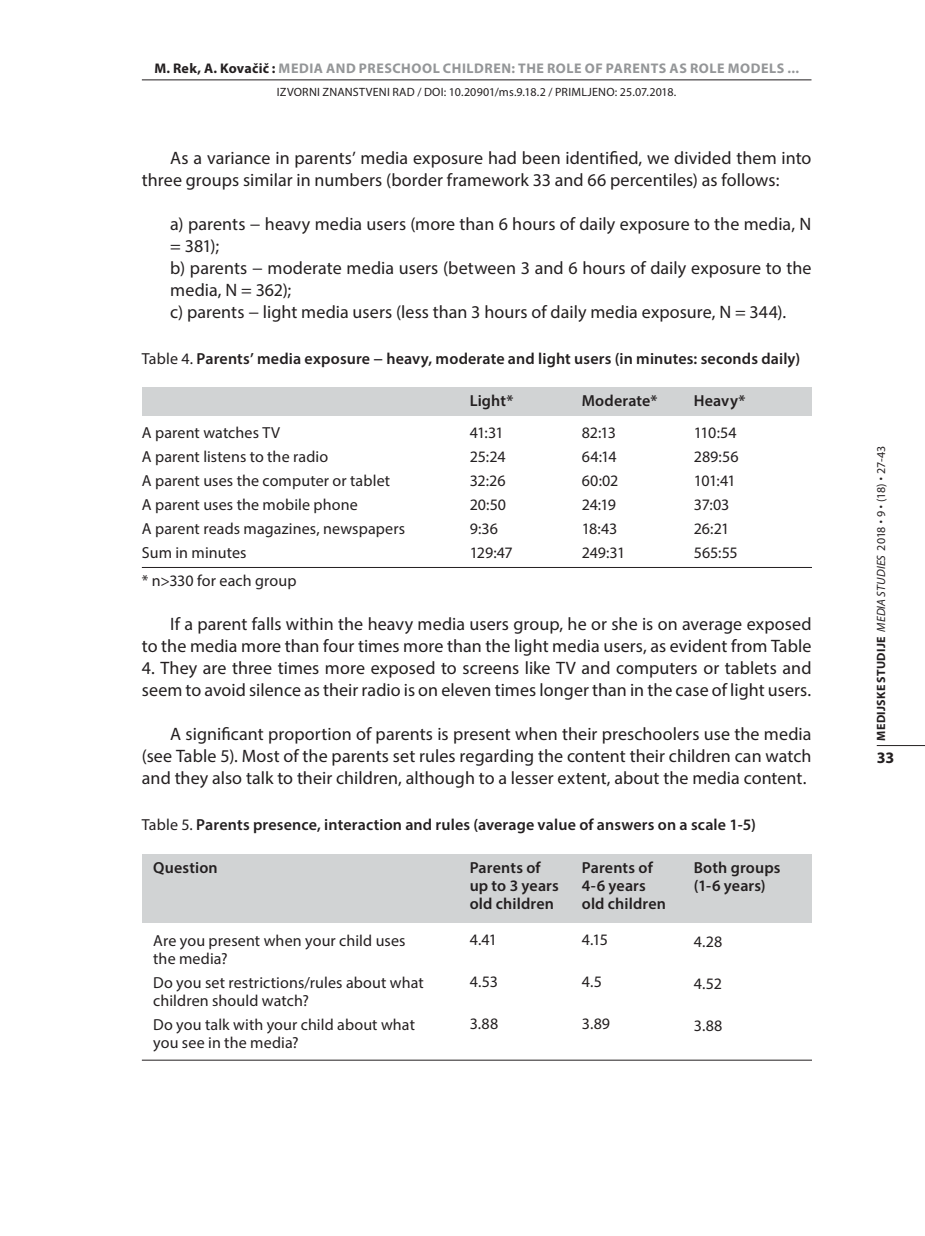
<style>
.page{position:relative;width:925px;height:1236px;background:#fff}
.page>*{position:absolute;margin:0;border:0;box-sizing:border-box;transform-origin:0 0}
.t1{font:18px/22px "Myriad Pro";letter-spacing:.005em;color:#231f20}
.t2{font:16px/24px "Myriad Pro";letter-spacing:.005em;color:#231f20}
.t3{font:600 16px/18px "Myriad Pro";letter-spacing:.01em;color:#231f20}
.t4{font:16px/24px "Myriad Pro";letter-spacing:-.015em;color:#231f20}
.t5{font:16px/24px "Myriad Pro";letter-spacing:-.02em;color:#231f20}
.t6{font:700 16px "Myriad Pro";color:#231f20}
.t7{font:700 14px "Myriad Pro";letter-spacing:.04em;color:#949698}
.t8{font:12px "Myriad Pro";letter-spacing:.015em;color:#231f20}
.t9{font:700 12px "Myriad Pro";letter-spacing:.025em;color:#231f20}
.s1{color:#231f20}
.s2{font-weight:400}
.s3{font-weight:400;font-style:italic}
</style>
<div class="page">
<hr style="left:142px;top:79px;width:669px;height:1px;background:#231f20">
<hr style="left:876px;top:745px;width:48px;height:1px;background:#231f20">
<hr style="left:142px;top:567px;width:669px;height:1px;background:#231f20">
<div style="left:142px;top:387px;width:669px;height:28px;background:#d1d3d4"></div>
<hr style="left:142px;top:1060px;width:669px;height:1px;background:#231f20">
<div style="left:142px;top:854px;width:669px;height:68px;background:#d1d3d4"></div>
<p class="t7" style="left:154px;top:59px;width:646px"><span class="s1">M. REK, A. KOVAČIČ :</span> MEDIA AND PRESCHOOL CHILDREN: THE ROLE OF PARENTS AS ROLE MODELS ...</p>
<p class="t8" style="left:277px;top:84px;width:401px">IZVORNI ZNANSTVENI RAD / DOI: 10.20901/ms.9.18.2 / PRIMLJENO: 25.07.2018.</p>
<p class="t1" style="left:142px;top:146px;width:670px;text-indent:28px">As a variance in parents’ media exposure had been identified, we divided them into three groups similar in numbers (border framework 33 and 66 percentiles) as follows:</p>
<p class="t1" style="left:170px;top:212px;width:642px">a) parents − heavy media users (more than 6 hours of daily exposure to the media, N = 381);<br>b) parents − moderate media users (between 3 and 6 hours of daily exposure to the media, N = 362);<br>c) parents − light media users (less than 3 hours of daily media exposure, N = 344).</p>
<p class="t3" style="left:142px;top:349px;width:659px"><span class="s2">Table 4.</span> Parents’ media exposure − heavy, moderate and light users (in minutes: seconds daily)</p>
<p class="t2" style="left:142px;top:420px;width:265px">A parent watches TV<br>A parent listens to the radio<br>A parent uses the computer or tablet<br>A parent uses the mobile phone<br>A parent reads magazines, newspapers<br>Sum in minutes</p>
<p class="t3" style="left:469px;top:391px;width:45px">Light*</p>
<p class="t4" style="left:469px;top:420px;width:45px">41:31<br>25:24<br>32:26<br>20:50<br>9:36<br>129:47</p>
<p class="t3" style="left:581px;top:391px;width:77px">Moderate*</p>
<p class="t5" style="left:581px;top:420px;width:45px">82:13<br>64:14<br>60:02<br>24:19<br>18:43<br>249:31</p>
<p class="t3" style="left:693px;top:391px;width:53px">Heavy*</p>
<p class="t4" style="left:693px;top:420px;width:46px">110:54<br>289:56<br>101:41<br>37:03<br>26:21<br>565:55</p>
<p class="t2" style="left:142px;top:568px;width:156px">* n&gt;330 for each group</p>
<p class="t1" style="left:142px;top:612px;width:670px;text-align:right">If a parent falls within the heavy media users group, he or she is on average exposed<br>to the media more than four times more than the light media users, as evident from Table</p>
<p class="t1" style="left:142px;top:656px;width:671px">4. They are three times more exposed to screens like TV and computers or tablets and seem to avoid silence as their radio is on eleven times longer than in the case of light users.</p>
<p class="t1" style="left:142px;top:722px;width:670px;text-align:justify;text-indent:28px">A significant proportion of parents is present when their preschoolers use the media (see Table 5). Most of the parents set rules regarding the content their children can watch and they also talk to their children, although to a lesser extent, about the media content.</p>
<p class="t3" style="left:142px;top:815px;width:615px"><span class="s2">Table 5.</span> Parents presence, interaction and rules (average value of answers on a scale 1-5)</p>
<p class="t3" style="left:153px;top:858px;width:66px">Question</p>
<p class="t2" style="left:153px;top:932px;width:254px;line-height:18px">Are you present when your child uses the media?</p>
<p class="t2" style="left:153px;top:974px;width:272px;line-height:18px">Do you set restrictions/rules about what children should watch?</p>
<p class="t2" style="left:153px;top:1016px;width:263px;line-height:18px">Do you talk with your child about what you see in the media?</p>
<p class="t3" style="left:469px;top:858px;width:91px">Parents of up to 3 years old children</p>
<p class="t2" style="left:469px;top:928px;width:29px">4.41</p>
<p class="t2" style="left:469px;top:970px;width:30px">4.53</p>
<p class="t2" style="left:469px;top:1012px;width:30px">3.88</p>
<p class="t3" style="left:581px;top:858px;width:86px">Parents of<br>4-6 years old children</p>
<p class="t2" style="left:581px;top:928px;width:28px">4.15</p>
<p class="t2" style="left:581px;top:970px;width:22px">4.5</p>
<p class="t2" style="left:581px;top:1012px;width:30px">3.89</p>
<p class="t3" style="left:693px;top:858px;width:88px">Both groups (1-6 years)</p>
<p class="t2" style="left:693px;top:930px;width:30px">4.28</p>
<p class="t2" style="left:693px;top:972px;width:30px">4.52</p>
<p class="t2" style="left:693px;top:1014px;width:30px">3.88</p>
<p class="t9" style="left:872px;top:741px;width:296px;rotate:-90deg">MEDIJSKE STUDIJE <span class="s3">MEDIA STUDIES</span> <span class="s2">2018</span> <sup>.</sup> <span class="s2">9</span> <sup>.</sup> <span class="s2">(18)</span> <sup>.</sup> <span class="s2">27-43</span></p>
<p class="t6" style="left:876px;top:747px;width:19px">33</p>
</div>
